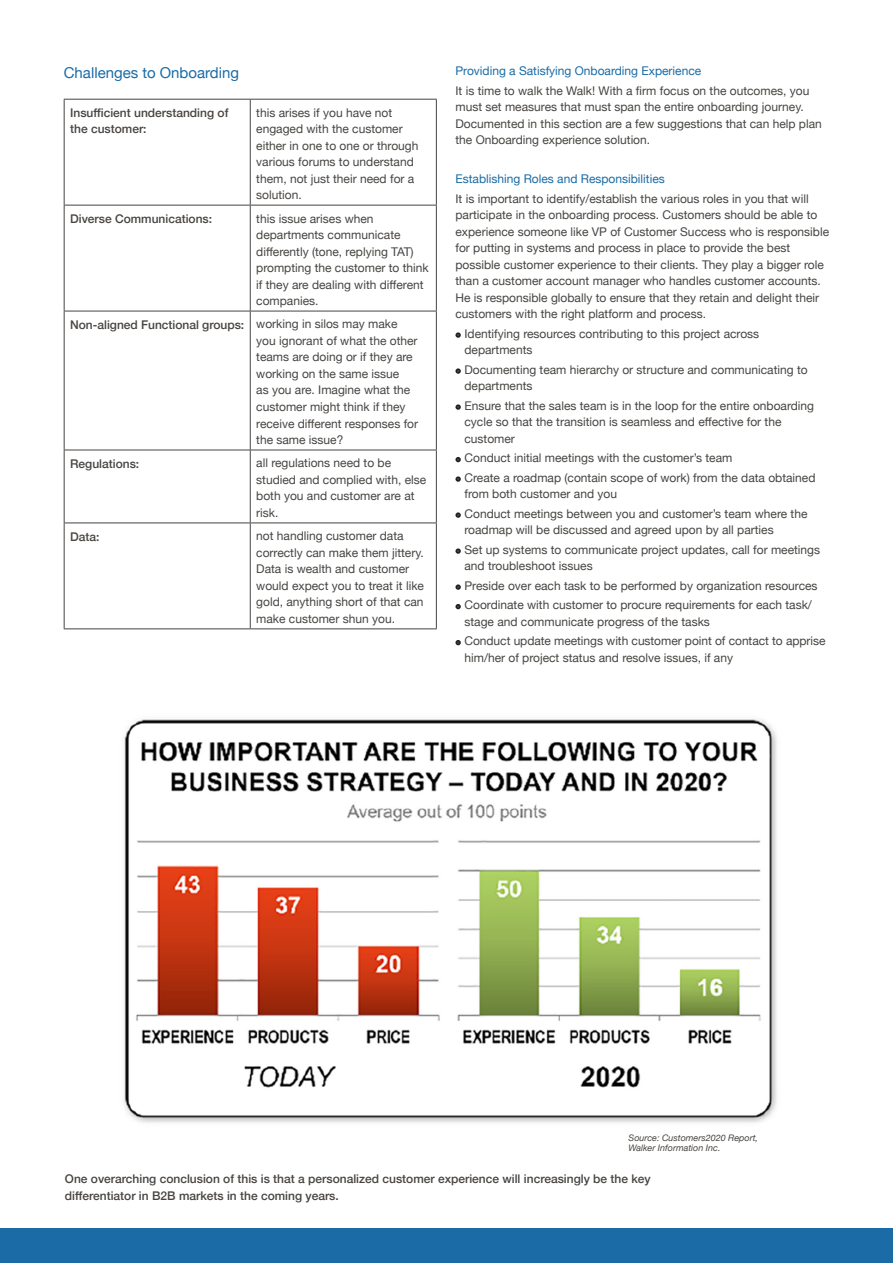
<style>
.page{position:relative;width:893px;height:1263px;background:#fff}
.page>*{position:absolute;margin:0;border:0;box-sizing:border-box;transform-origin:0 0}
.Body_Content{font:15px "Helvetica Neue";color:#1a6ba6}
.Body_Content-2{font:12px/16.5px "Helvetica Neue";color:#474441}
.Body_Content-3{font:500 12px/16.5px "Helvetica Neue";color:#474441}
.Body_Content-4{font:12px "Helvetica Neue";color:#1a6ba6}
.Body_Content-5{font:italic 9px/10.5px "Helvetica Neue";color:#474441}
</style>
<div class="page">
<svg style="left:455px;top:332px;width:6px;height:6px"></svg>
<svg style="left:455px;top:368px;width:6px;height:6px"></svg>
<svg style="left:455px;top:404px;width:6px;height:6px"></svg>
<svg style="left:455px;top:457px;width:6px;height:5px"></svg>
<svg style="left:455px;top:476px;width:6px;height:6px"></svg>
<svg style="left:455px;top:512px;width:6px;height:6px"></svg>
<svg style="left:455px;top:548px;width:6px;height:6px"></svg>
<svg style="left:455px;top:584px;width:6px;height:6px"></svg>
<svg style="left:455px;top:604px;width:6px;height:5px"></svg>
<svg style="left:455px;top:640px;width:6px;height:5px"></svg>
<img style="left:124px;top:719px;width:653px;height:404px">
<hr style="left:64px;top:99px;width:186px;height:1px;background:#474441">
<hr style="left:64px;top:100px;width:1px;height:105px;background:#474441">
<hr style="left:250px;top:99px;width:187px;height:1px;background:#474441">
<hr style="left:250px;top:100px;width:1px;height:105px;background:#474441">
<hr style="left:436px;top:100px;width:1px;height:105px;background:#474441">
<hr style="left:64px;top:205px;width:186px;height:1px;background:#474441">
<hr style="left:64px;top:205px;width:1px;height:106px;background:#474441">
<hr style="left:250px;top:205px;width:187px;height:1px;background:#474441">
<hr style="left:250px;top:205px;width:1px;height:106px;background:#474441">
<hr style="left:436px;top:205px;width:1px;height:106px;background:#474441">
<hr style="left:64px;top:311px;width:186px;height:1px;background:#474441">
<hr style="left:64px;top:311px;width:1px;height:139px;background:#474441">
<hr style="left:250px;top:311px;width:187px;height:1px;background:#474441">
<hr style="left:250px;top:311px;width:1px;height:139px;background:#474441">
<hr style="left:436px;top:311px;width:1px;height:139px;background:#474441">
<hr style="left:64px;top:450px;width:186px;height:1px;background:#474441">
<hr style="left:64px;top:450px;width:1px;height:72px;background:#474441">
<hr style="left:250px;top:450px;width:187px;height:1px;background:#474441">
<hr style="left:250px;top:450px;width:1px;height:72px;background:#474441">
<hr style="left:436px;top:450px;width:1px;height:72px;background:#474441">
<hr style="left:64px;top:522px;width:186px;height:1px;background:#474441">
<hr style="left:64px;top:523px;width:1px;height:105px;background:#474441">
<hr style="left:250px;top:522px;width:187px;height:1px;background:#474441">
<hr style="left:250px;top:523px;width:1px;height:105px;background:#474441">
<hr style="left:436px;top:523px;width:1px;height:105px;background:#474441">
<hr style="left:64px;top:628px;width:186px;height:1px;background:#474441">
<hr style="left:250px;top:628px;width:187px;height:1px;background:#474441">
<div style="left:0;top:1229px;width:893px;height:34px;background:#1a6ba6"></div>
<p class="Body_Content" style="left:64px;top:62px;width:177px">Challenges to Onboarding</p>
<p class="Body_Content-3" style="left:70px;top:103px;width:160px">Insufficient understanding of the customer:</p>
<p class="Body_Content-2" style="left:256px;top:105px;width:164px">this arises if you have not engaged with the customer either in one to one or through various forums to understand them, not just their need for a solution.</p>
<p class="Body_Content-3" style="left:70px;top:209px;width:144px">Diverse Communications:</p>
<p class="Body_Content-2" style="left:256px;top:211px;width:174px">this issue arises when departments communicate differently (tone, replying TAT) prompting the customer to think if they are dealing with different companies.</p>
<p class="Body_Content-3" style="left:70px;top:315px;width:176px">Non-aligned Functional groups:</p>
<p class="Body_Content-2" style="left:256px;top:317px;width:163px">working in silos may make you ignorant of what the other teams are doing or if they are working on the same issue<br>as you are. Imagine what the customer might think if they receive different responses for the same issue?</p>
<p class="Body_Content-3" style="left:70px;top:454px;width:71px">Regulations:</p>
<p class="Body_Content-2" style="left:256px;top:456px;width:172px">all regulations need to be studied and complied with, else both you and customer are at risk.</p>
<p class="Body_Content-3" style="left:70px;top:527px;width:31px">Data:</p>
<p class="Body_Content-2" style="left:256px;top:528px;width:169px">not handling customer data correctly can make them jittery.<br>Data is wealth and customer would expect you to treat it like gold, anything short of that can make customer shun you.</p>
<p class="Body_Content-4" style="left:455px;top:62px;width:247px">Providing a Satisfying Onboarding Experience</p>
<p class="Body_Content-2" style="left:455px;top:83px;width:368px">It is time to walk the Walk! With a firm focus on the outcomes, you must set measures that must span the entire onboarding journey.<br>Documented in this section are a few suggestions that can help plan the Onboarding experience solution.</p>
<p class="Body_Content-4" style="left:455px;top:170px;width:211px">Establishing Roles and Responsibilities</p>
<p class="Body_Content-2" style="left:455px;top:191px;width:375px">It is important to identify/establish the various roles in you that will participate in the onboarding process. Customers should be able to experience someone like VP of Customer Success who is responsible for putting in systems and process in place to provide the best possible customer experience to their clients. They play a bigger role than a customer account manager who handles customer accounts.<br>He is responsible globally to ensure that they retain and delight their customers with the right platform and process.</p>
<p class="Body_Content-2" style="left:464px;top:326px;width:296px">Identifying resources contributing to this project across departments</p>
<p class="Body_Content-2" style="left:464px;top:362px;width:345px">Documenting team hierarchy or structure and communicating to departments</p>
<p class="Body_Content-2" style="left:464px;top:398px;width:351px">Ensure that the sales team is in the loop for the entire onboarding cycle so that the transition is seamless and effective for the customer</p>
<p class="Body_Content-2" style="left:464px;top:450px;width:269px">Conduct initial meetings with the customer’s team</p>
<p class="Body_Content-2" style="left:464px;top:470px;width:352px">Create a roadmap (contain scope of work) from the data obtained from both customer and you</p>
<p class="Body_Content-2" style="left:464px;top:506px;width:344px">Conduct meetings between you and customer’s team where the roadmap will be discussed and agreed upon by all parties</p>
<p class="Body_Content-2" style="left:464px;top:542px;width:357px">Set up systems to communicate project updates, call for meetings and troubleshoot issues</p>
<p class="Body_Content-2" style="left:464px;top:578px;width:355px">Preside over each task to be performed by organization resources</p>
<p class="Body_Content-2" style="left:464px;top:597px;width:349px">Coordinate with customer to procure requirements for each task/ stage and communicate progress of the tasks</p>
<p class="Body_Content-2" style="left:464px;top:633px;width:363px">Conduct update meetings with customer point of contact to apprise him/her of project status and resolve issues, if any</p>
<p class="Body_Content-5" style="left:629px;top:1132px;width:131px">Source: Customers2020 Report,<br>Walker Information Inc.</p>
<p class="Body_Content-3" style="left:65px;top:1169px;width:587px">One overarching conclusion of this is that a personalized customer experience will increasingly be the key differentiator in B2B markets in the coming years.</p>
</div>
